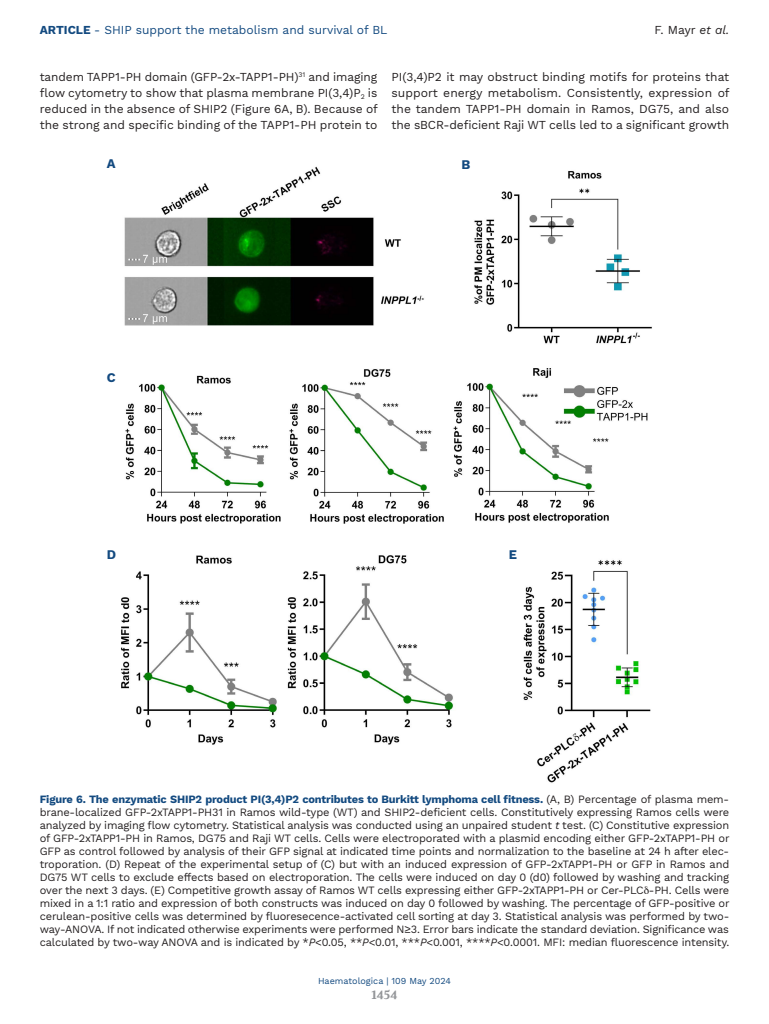
<style>
.page{position:relative;width:769px;height:1024px;background:#fff}
.page>*{position:absolute;margin:0;border:0;box-sizing:border-box;transform-origin:0 0}
.LETTERE_Figure{font:700 13px "Work Sans";color:#134a80}
.TESTO{font:12px/16px "Work Sans";letter-spacing:-.01em;color:#231f20;text-align:justify}
.t1{font:12px "Work Sans";color:#134a80}
.t2{font:700 12px "Volkhov";color:#939598}
.DIDA_Figura{font:11px/13px "Work Sans";letter-spacing:-.015em;color:#231f20;text-align:justify}
.t3{font:9px "Work Sans";color:#134a80}
.s1{font-weight:700}
.s2{font-style:italic}
.s3{font-weight:700;color:#134a80}
</style>
<div class="page">
<img style="left:121px;top:166px;width:531px;height:617px">
<p class="t1" style="left:40px;top:23px;width:349px"><span class="s1">ARTICLE</span> - SHIP support the metabolism and survival of BL</p>
<p class="TESTO" style="left:654px;top:22px;width:76px">F. Mayr <span class="s2">et al.</span></p>
<p class="TESTO" style="left:40px;top:70px;width:339px">tandem TAPP1-PH domain (GFP-2x-TAPP1-PH)<sup>31</sup> and imaging flow cytometry to show that plasma membrane PI(3,4)P<sub>2</sub> is reduced in the absence of SHIP2 (Figure 6A, B). Because of the strong and specific binding of the TAPP1-PH protein to</p>
<p class="TESTO" style="left:391px;top:70px;width:339px">PI(3,4)P2 it may obstruct binding motifs for proteins that support energy metabolism. Consistently, expression of the tandem TAPP1-PH domain in Ramos, DG75, and also the sBCR-deficient Raji WT cells led to a significant growth</p>
<p class="LETTERE_Figure" style="left:107px;top:156px;width:10px">A</p>
<p class="LETTERE_Figure" style="left:107px;top:369px;width:10px">C</p>
<p class="LETTERE_Figure" style="left:461px;top:156px;width:10px">B</p>
<p class="LETTERE_Figure" style="left:107px;top:547px;width:11px">D</p>
<p class="LETTERE_Figure" style="left:508px;top:547px;width:10px">E</p>
<p class="DIDA_Figura" style="left:40px;top:792px;width:691px"><span class="s3">Figure 6. The enzymatic SHIP2 product PI(3,4)P2 contributes to Burkitt lymphoma cell fitness.</span> (A, B) Percentage of plasma mem&shy;brane-localized GFP-2xTAPP1-PH31 in Ramos wild-type (WT) and SHIP2-deficient cells. Constitutively expressing Ramos cells were analyzed by imaging flow cytometry. Statistical analysis was conducted using an unpaired student <span class="s2">t</span> test. (C) Constitutive expression of GFP-2xTAPP1-PH in Ramos, DG75 and Raji WT cells. Cells were electroporated with a plasmid encoding either GFP-2xTAPP1-PH or GFP as control followed by analysis of their GFP signal at indicated time points and normalization to the baseline at 24 h after elec&shy;troporation. (D) Repeat of the experimental setup of (C) but with an induced expression of GFP-2xTAPP1-PH or GFP in Ramos and DG75 WT cells to exclude effects based on electroporation. The cells were induced on day 0 (d0) followed by washing and tracking over the next 3 days. (E) Competitive growth assay of Ramos WT cells expressing either GFP-2xTAPP1-PH or Cer-PLC -PH. Cells were mixed in a 1:1 ratio and expression of both constructs was induced on day 0 followed by washing. The percentage of GFP-positive or cerulean-positive cells was determined by fluoresecence-activated cell sorting at day 3. Statistical analysis was performed by two&shy;way-ANOVA. If not indicated otherwise experiments were performed N≥3. Error bars indicate the standard deviation. Significance was calculated by two-way ANOVA and is indicated by *<span class="s2">P</span>&lt;0.05, **<span class="s2">P</span>&lt;0.01, ***<span class="s2">P</span>&lt;0.001, ****<span class="s2">P</span>&lt;0.0001. MFI: median fluorescence intensity.</p>
<p class="t3" style="left:318px;top:975px;width:134px">Haematologica | 109 May 2024</p>
<p class="t2" style="left:371px;top:987px;width:27px">1454</p>
</div>
